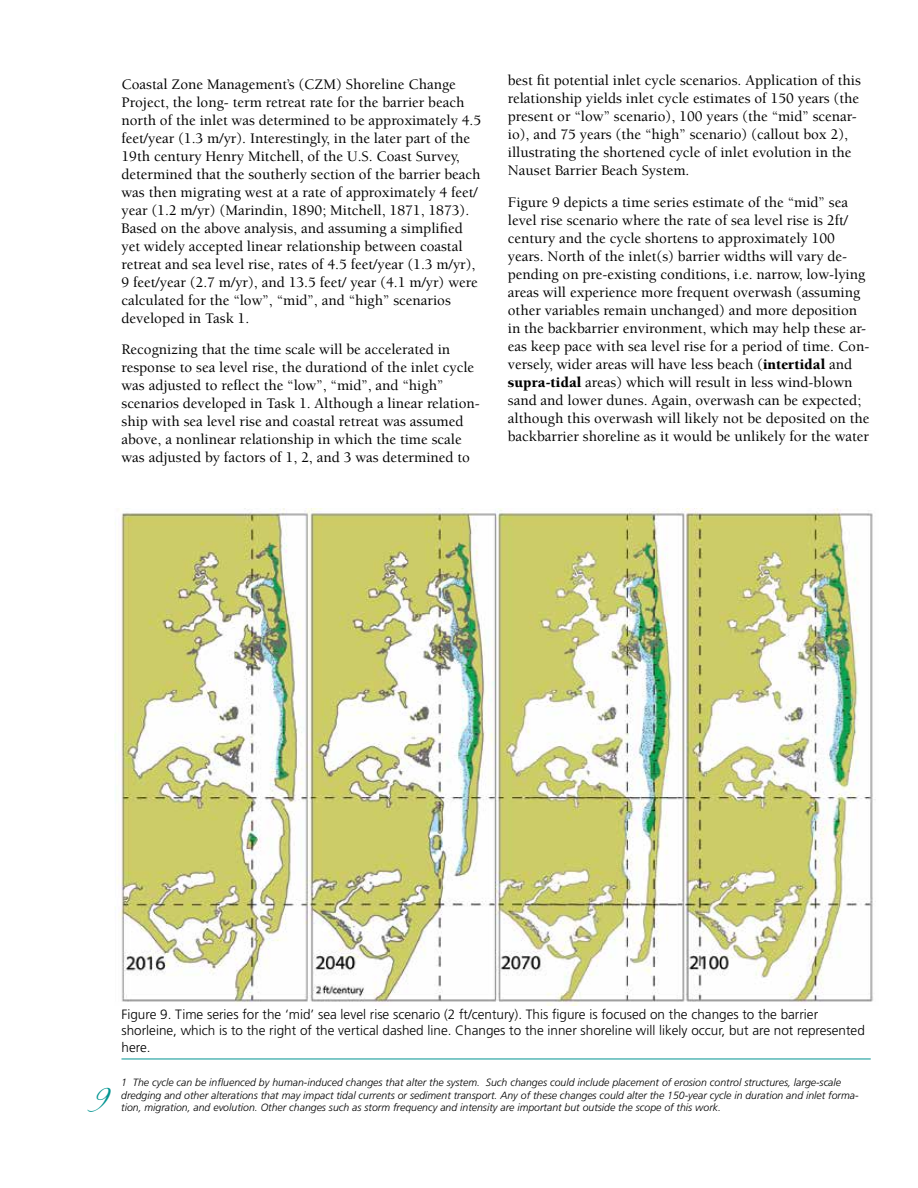
<style>
.page{position:relative;width:918px;height:1188px;background:#fff}
.page>*{position:absolute;margin:0;border:0;box-sizing:border-box;transform-origin:0 0}
.t1{font:21px "Zapfino";color:#009491}
.t2{font:500 15px/18px "Berkeley";color:#000}
.t3{font:300 13.5px/16.5px "Frutiger";color:#000}
.t4{font:italic 300 10.5px/12.6px "Frutiger";color:#000}
.s1{font-weight:900}
</style>
<div class="page">
<hr style="left:122px;top:1059px;width:749px;height:1px;background:#009491">
<img style="left:115px;top:509px;width:761px;height:496px">
<p class="t2" style="left:122px;top:76px;width:361px">Coastal Zone Management’s (CZM) Shoreline Change Project, the long- term retreat rate for the barrier beach north of the inlet was determined to be approximately 4.5 feet/year (1.3 m/yr). Interestingly, in the later part of the 19th century Henry Mitchell, of the U.S. Coast Survey, determined that the southerly section of the barrier beach was then migrating west at a rate of approximately 4 feet/ year (1.2 m/yr) (Marindin, 1890; Mitchell, 1871, 1873).<br>Based on the above analysis, and assuming a simplified yet widely accepted linear relationship between coastal retreat and sea level rise, rates of 4.5 feet/year (1.3 m/yr), 9 feet/year (2.7 m/yr), and 13.5 feet/ year (4.1 m/yr) were calculated for the “low”, “mid”, and “high” scenarios developed in Task 1.</p>
<p class="t2" style="left:122px;top:341px;width:360px">Recognizing that the time scale will be accelerated in response to sea level rise, the durationd of the inlet cycle was adjusted to reflect the “low”, “mid”, and “high” scenarios developed in Task 1. Although a linear relation&shy;ship with sea level rise and coastal retreat was assumed above, a nonlinear relationship in which the time scale was adjusted by factors of 1, 2, and 3 was determined to</p>
<p class="t2" style="left:508px;top:72px;width:355px">best fit potential inlet cycle scenarios. Application of this relationship yields inlet cycle estimates of 150 years (the present or “low” scenario), 100 years (the “mid” scenar&shy;io), and 75 years (the “high” scenario) (callout box 2), illustrating the shortened cycle of inlet evolution in the Nauset Barrier Beach System.</p>
<p class="t2" style="left:508px;top:194px;width:363px">Figure 9 depicts a time series estimate of the “mid” sea level rise scenario where the rate of sea level rise is 2ft/ century and the cycle shortens to approximately 100 years. North of the inlet(s) barrier widths will vary de&shy;pending on pre-existing conditions, i.e. narrow, low-lying areas will experience more frequent overwash (assuming other variables remain unchanged) and more deposition in the backbarrier environment, which may help these ar&shy;eas keep pace with sea level rise for a period of time. Con&shy;versely, wider areas will have less beach (<span class="s1">intertidal</span> and <span class="s1">supra-tidal</span> areas) which will result in less wind-blown sand and lower dunes. Again, overwash can be expected; although this overwash will likely not be deposited on the backbarrier shoreline as it would be unlikely for the water</p>
<h1 class="t1" style="left:89px;top:1092px;width:20px">9</h1>
<p class="t3" style="left:122px;top:1006px;width:745px">Figure 9. Time series for the ‘mid’ sea level rise scenario (2 ft/century). This figure is focused on the changes to the barrier shorleine, which is to the right of the vertical dashed line. Changes to the inner shoreline will likely occur, but are not represented here.</p>
<p class="t4" style="left:121px;top:1076px;width:739px">1 The cycle can be influenced by human-induced changes that alter the system. Such changes could include placement of erosion control structures, large-scale dredging and other alterations that may impact tidal currents or sediment transport. Any of these changes could alter the 150-year cycle in duration and inlet forma&shy;tion, migration, and evolution. Other changes such as storm frequency and intensity are important but outside the scope of this work.</p>
</div>
